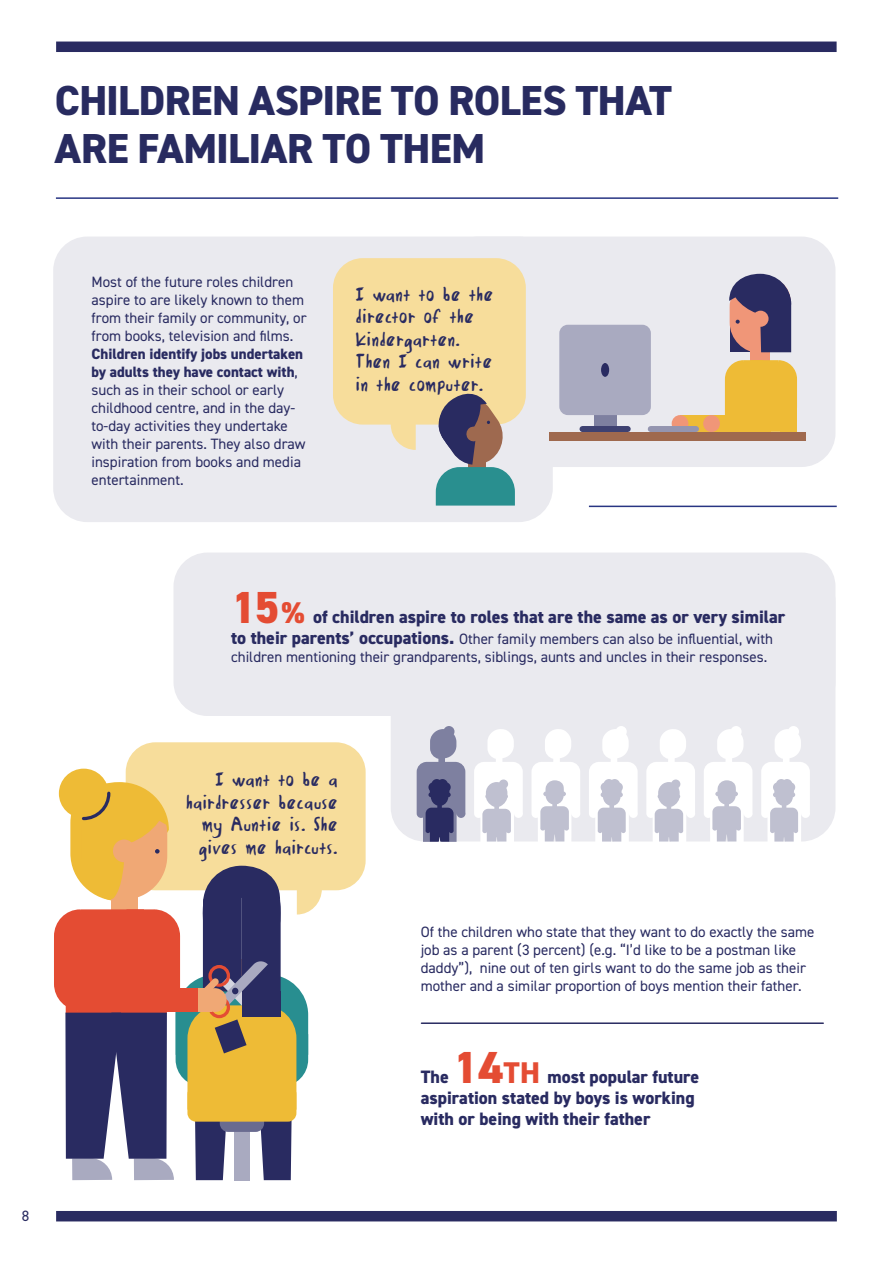
<style>
.page{position:relative;width:893px;height:1263px;background:#fff}
.page>*{position:absolute;margin:0;border:0;box-sizing:border-box;transform-origin:0 0}
.t1{font:800 42px/48px "DIN2014";letter-spacing:-.015em;color:#282b60}
.t2{font:800 18px/21px "DIN2014";color:#292b61}
.t3{font:15px/18px "DIN2014";color:#292b61}
.t4{font:14.1px/22.5px "Damia's Hand";letter-spacing:.045em;color:#292b61;text-align:right}
.s1{font-weight:800}
.s2{font-size:45px;color:#e44c33}
.s3{font-size:30px;color:#e44c33}
.s4{font-weight:800;font-size:18px}
</style>
<div class="page">
<div style="left:56px;top:42px;width:781px;height:10px;background:#292b61"></div>
<div style="left:56px;top:1211px;width:781px;height:10px;background:#292b61"></div>
<div style="left:173px;top:552px;width:662px;height:164px;background:#eaeaef;border-radius:34px"></div>
<div style="left:391px;top:567px;width:444px;height:274px;background:#eaeaef;border-radius:34px"></div>
<div style="left:444px;top:237px;width:391px;height:230px;background:#eaeaef;border-radius:34px"></div>
<div style="left:53px;top:237px;width:500px;height:285px;background:#eaeaef;border-radius:34px"></div>
<div style="left:751px;top:348px;width:19px;height:18px;background:#f09678"></div>
<div style="left:725px;top:360px;width:72px;height:72px;background:#eebb36"></div>
<div style="left:780px;top:398px;width:17px;height:34px;background:#eebb36"></div>
<div style="left:680px;top:415px;width:60px;height:17px;background:#eebb36"></div>
<div style="left:672px;top:415px;width:16px;height:17px;background:#f09678;border-radius:50%"></div>
<div style="left:651px;top:426px;width:45px;height:6px;background:#9495b0"></div>
<div style="left:711px;top:415px;width:60px;height:17px;background:#eebb36"></div>
<div style="left:703px;top:415px;width:17px;height:17px;background:#f09678;border-radius:50%"></div>
<div style="left:594px;top:410px;width:22px;height:18px;background:#7e80a0"></div>
<div style="left:582px;top:426px;width:46px;height:6px;background:#3e4171"></div>
<div style="left:559px;top:325px;width:92px;height:90px;background:#a9aac0;border-radius:9px"></div>
<div style="left:601px;top:363px;width:8px;height:14px;background:#292b61;border-radius:50%"></div>
<div style="left:549px;top:432px;width:256px;height:8px;background:#9f694e"></div>
<svg style="left:729px;top:274px;width:62px;height:79px"></svg>
<div style="left:126px;top:742px;width:240px;height:148px;background:#f7dd9b;border-radius:30px"></div>
<div style="left:59px;top:769px;width:50px;height:49px;background:#eebb36;border-radius:50%"></div>
<svg style="left:54px;top:782px;width:268px;height:398px"></svg>
<div style="left:187px;top:1086px;width:109px;height:35px;background:#eebb36;border-radius:9px"></div>
<svg style="left:417px;top:726px;width:48px;height:116px"></svg>
<svg style="left:391px;top:425px;width:25px;height:25px"></svg>
<div style="left:333px;top:258px;width:193px;height:167px;background:#f7dd9b;border-radius:30px"></div>
<svg style="left:434px;top:393px;width:81px;height:113px"></svg>
<hr style="left:421px;top:1022px;width:402px;height:2px;background:#292b61">
<svg style="left:474px;top:729px;width:49px;height:113px"></svg>
<svg style="left:531px;top:729px;width:49px;height:113px"></svg>
<svg style="left:589px;top:726px;width:49px;height:116px"></svg>
<svg style="left:704px;top:726px;width:49px;height:116px"></svg>
<svg style="left:761px;top:726px;width:49px;height:116px"></svg>
<svg style="left:646px;top:729px;width:49px;height:113px"></svg>
<hr style="left:56px;top:197px;width:782px;height:2px;background:#283583">
<hr style="left:589px;top:506px;width:248px;height:1px;background:#283583">
<h1 class="t1" style="left:55px;top:76px;width:619px">CHILDREN ASPIRE TO ROLES THAT<br>ARE FAMILIAR TO THEM</h1>
<p class="t3" style="left:22px;top:1207px;width:9px">8</p>
<p class="t3" style="left:91px;top:273px;width:217px">Most of the future roles children aspire to are likely known to them from their family or community, or from books, television and films.</p>
<p class="t3" style="left:91px;top:345px;width:216px"><span class="s1">Children identify jobs undertaken by adults they have contact with</span>, such as in their school or early childhood centre, and in the day&shy;to-day activities they undertake with their parents. They also draw inspiration from books and media entertainment.</p>
<p class="t4" style="left:356px;top:281px;width:139px;text-align:left">I want to be the director of the kindergarten.<br>Then I can write in the computer.</p>
<p class="t2" style="left:231px;top:606px;width:556px"><span class="s2">15</span><span class="s3">%</span> of children aspire to roles that are the same as or very similar</p>
<p class="t3" style="left:231px;top:630px;width:543px"><span class="s4">to their parents’ occupations.</span> Other family members can also be influential, with children mentioning their grandparents, siblings, aunts and uncles in their responses.</p>
<p class="t4" style="left:186px;top:767px;width:153px">I want to be a hairdresser because my Auntie is. She gives me haircuts.</p>
<p class="t3" style="left:421px;top:922px;width:395px">Of the children who state that they want to do exactly the same job as a parent (3 percent) (e.g. “I’d like to be a postman like daddy”), nine out of ten girls want to do the same job as their mother and a similar proportion of boys mention their father.</p>
<p class="t2" style="left:421px;top:1066px;width:280px">The <span class="s2">14</span><span class="s3">TH</span> most popular future aspiration stated by boys is working with or being with their father</p>
</div>
